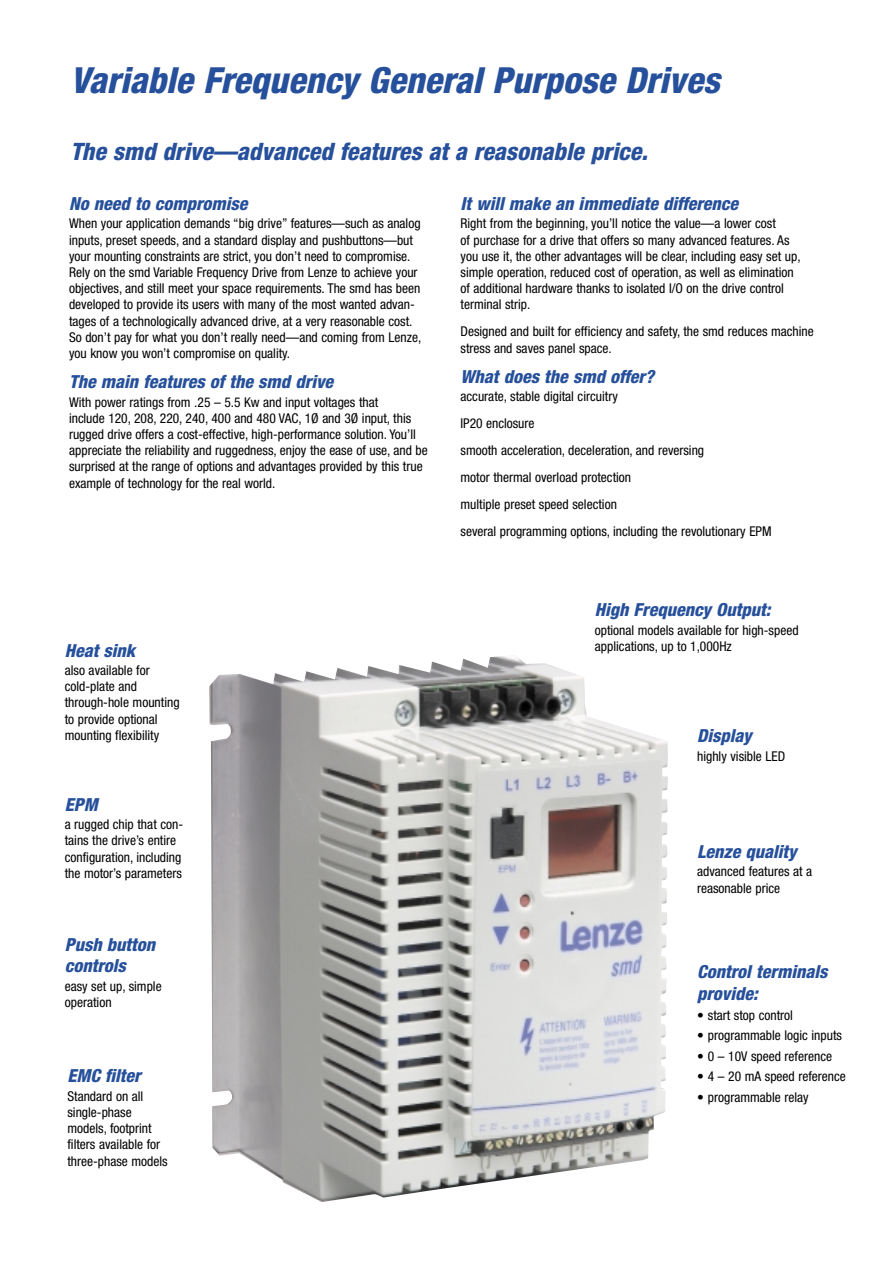
<style>
.page{position:relative;width:893px;height:1263px;background:#fff}
.page>*{position:absolute;margin:0;border:0;box-sizing:border-box;transform-origin:0 0}
.t1{font:italic 800 condensed 36px "Helvetica Neue";color:#26509b}
.t2{font:italic 800 condensed 24px "Helvetica Neue";color:#26509b}
.t3{font:italic 800 condensed 18px/21.6px "Helvetica Neue";color:#26509b}
.t4{font:condensed 13.5px/16.2px "Helvetica Neue";color:#000}
</style>
<div class="page">
<img style="left:209px;top:655px;width:459px;height:547px">
<h1 class="t1" style="left:70px;top:67px;width:650px">Variable Frequency General Purpose Drives</h1>
<h2 class="t2" style="left:70px;top:143px;width:578px">The smd drive—advanced features at a reasonable price.</h2>
<h3 class="t3" style="left:69px;top:194px;width:180px">No need to compromise</h3>
<p class="t4" style="left:69px;top:217px;width:354px">When your application demands “big drive” features—such as analog inputs, preset speeds, and a standard display and pushbuttons—but your mounting constraints are strict, you don’t need to compromise.<br>Rely on the smd Variable Frequency Drive from Lenze to achieve your objectives, and still meet your space requirements. The smd has been developed to provide its users with many of the most wanted advan&shy;tages of a technologically advanced drive, at a very reasonable cost.<br>So don’t pay for what you don’t really need—and coming from Lenze, you know you won’t compromise on quality.</p>
<h3 class="t3" style="left:69px;top:373px;width:266px">The main features of the smd drive</h3>
<p class="t4" style="left:69px;top:395px;width:360px">With power ratings from .25 – 5.5 Kw and input voltages that<br>include 120, 208, 220, 240, 400 and 480 VAC, 1Ø and 3Ø input, this rugged drive offers a cost-effective, high-performance solution. You’ll appreciate the reliability and ruggedness, enjoy the ease of use, and be surprised at the range of options and advantages provided by this true example of technology for the real world.</p>
<h3 class="t3" style="left:460px;top:194px;width:279px">It will make an immediate difference</h3>
<p class="t4" style="left:460px;top:217px;width:341px">Right from the beginning, you’ll notice the value—a lower cost<br>of purchase for a drive that offers so many advanced features. As you use it, the other advantages will be clear, including easy set up, simple operation, reduced cost of operation, as well as elimination of additional hardware thanks to isolated I/O on the drive control terminal strip.</p>
<p class="t4" style="left:460px;top:325px;width:355px">Designed and built for efficiency and safety, the smd reduces machine stress and saves panel space.</p>
<h3 class="t3" style="left:460px;top:367px;width:195px">What does the smd offer?</h3>
<p class="t4" style="left:460px;top:384px;width:312px;line-height:27px">accurate, stable digital circuitry<br>IP20 enclosure<br>smooth acceleration, deceleration, and reversing<br>motor thermal overload protection<br>multiple preset speed selection<br>several programming options, including the revolutionary EPM</p>
<h3 class="t3" style="left:65px;top:641px;width:72px">Heat sink</h3>
<p class="t4" style="left:65px;top:663px;width:116px">also available for cold-plate and through-hole mounting to provide optional mounting flexibility</p>
<h3 class="t3" style="left:65px;top:795px;width:35px">EPM</h3>
<p class="t4" style="left:65px;top:818px;width:120px">a rugged chip that con&shy;tains the drive’s entire configuration, including the motor’s parameters</p>
<h3 class="t3" style="left:65px;top:935px;width:92px">Push button controls</h3>
<p class="t4" style="left:65px;top:979px;width:98px">easy set up, simple operation</p>
<h3 class="t3" style="left:67px;top:1067px;width:75px">EMC filter</h3>
<p class="t4" style="left:67px;top:1089px;width:102px">Standard on all single-phase models, footprint filters available for three-phase models</p>
<h3 class="t3" style="left:594px;top:601px;width:177px">High Frequency Output:</h3>
<p class="t4" style="left:594px;top:623px;width:205px">optional models available for high-speed applications, up to 1,000Hz</p>
<h3 class="t3" style="left:697px;top:727px;width:56px">Display</h3>
<p class="t4" style="left:697px;top:749px;width:90px">highly visible LED</p>
<h3 class="t3" style="left:697px;top:842px;width:101px">Lenze quality</h3>
<p class="t4" style="left:697px;top:865px;width:117px">advanced features at a reasonable price</p>
<h3 class="t3" style="left:697px;top:962px;width:132px">Control terminals provide:</h3>
<p class="t4" style="left:697px;top:1008px;width:97px">• start stop control</p>
<p class="t4" style="left:697px;top:1029px;width:146px">• programmable logic inputs</p>
<p class="t4" style="left:697px;top:1049px;width:136px">• 0 – 10V speed reference</p>
<p class="t4" style="left:697px;top:1069px;width:150px">• 4 – 20 mA speed reference</p>
<p class="t4" style="left:697px;top:1090px;width:113px">• programmable relay</p>
</div>
